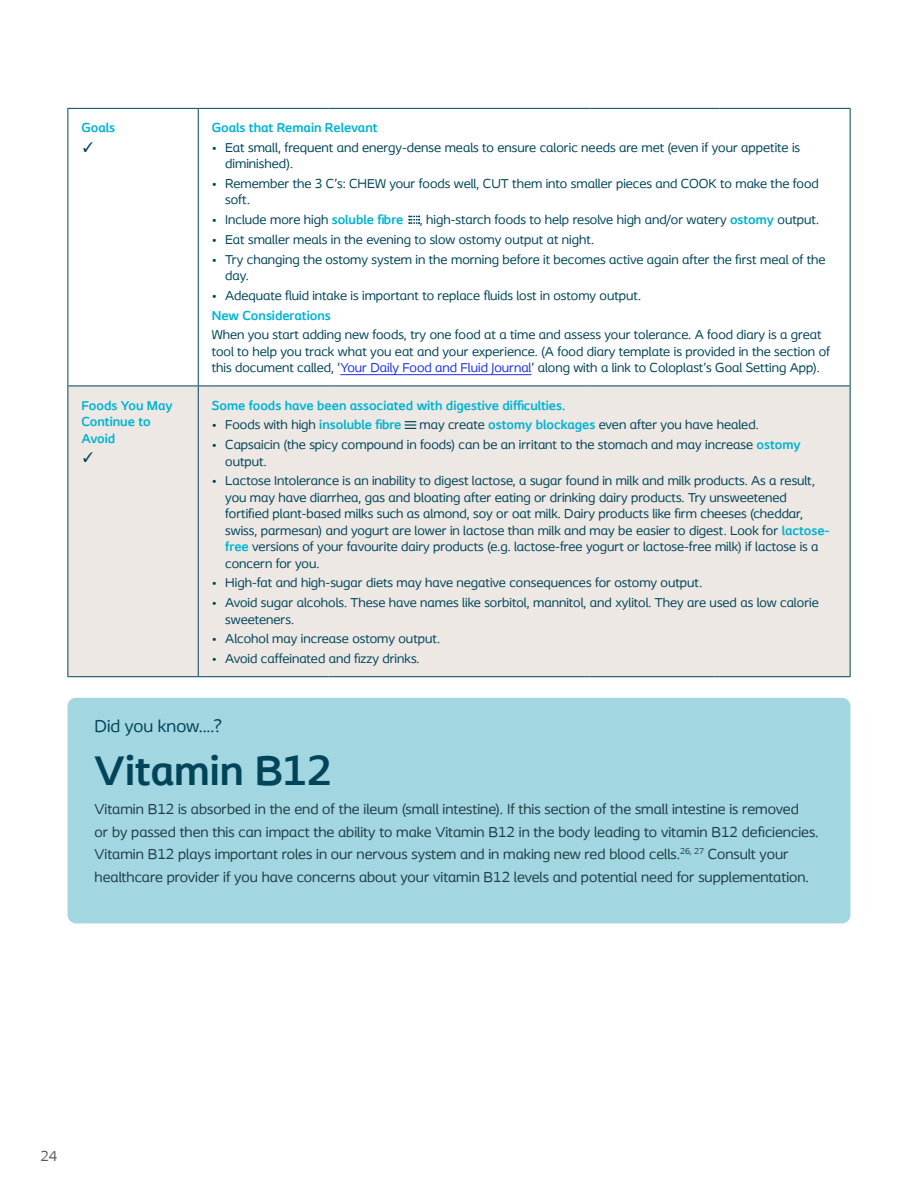
<style>
.page{position:relative;width:918px;height:1188px;background:#fff}
.page>*{position:absolute;margin:0;border:0;box-sizing:border-box;transform-origin:0 0}
.t1{font:700 43.5px "Coloplast";color:#004459}
.t2{font:18px "Coloplast";color:#004459}
.t3{font:15px/22.5px "Coloplast";color:#203d46}
.t4{font:15px "Coloplast";color:#58595b}
.t5{font:13.5px/16.5px "Coloplast";color:#004459}
.t6{font:700 13.5px/16.5px "Coloplast";color:#00b4d1}
.t7{font:13.5px "MS UI Gothic";color:#004459}
.s1{font-weight:700;color:#00b4d1}
.s2{color:#1f2fed}
</style>
<div class="page">
<div style="left:69px;top:387px;width:781px;height:289px;background:#ede8e3"></div>
<hr style="left:68px;top:108px;width:130px;height:1px;background:#004459">
<hr style="left:68px;top:109px;width:1px;height:277px;background:#004459">
<hr style="left:198px;top:108px;width:131px;height:1px;background:#004459">
<hr style="left:198px;top:109px;width:1px;height:277px;background:#004459">
<hr style="left:329px;top:108px;width:130px;height:1px;background:#004459">
<hr style="left:459px;top:108px;width:130px;height:1px;background:#004459">
<hr style="left:589px;top:108px;width:131px;height:1px;background:#004459">
<hr style="left:720px;top:108px;width:131px;height:1px;background:#004459">
<hr style="left:850px;top:109px;width:1px;height:277px;background:#004459">
<hr style="left:68px;top:386px;width:130px;height:1px;background:#004459">
<hr style="left:68px;top:386px;width:1px;height:290px;background:#004459">
<hr style="left:198px;top:386px;width:131px;height:1px;background:#004459">
<hr style="left:198px;top:386px;width:1px;height:290px;background:#004459">
<hr style="left:329px;top:386px;width:130px;height:1px;background:#004459">
<hr style="left:459px;top:386px;width:130px;height:1px;background:#004459">
<hr style="left:589px;top:386px;width:131px;height:1px;background:#004459">
<hr style="left:720px;top:386px;width:131px;height:1px;background:#004459">
<hr style="left:850px;top:386px;width:1px;height:290px;background:#004459">
<hr style="left:68px;top:676px;width:130px;height:1px;background:#004459">
<hr style="left:198px;top:676px;width:131px;height:1px;background:#004459">
<hr style="left:329px;top:676px;width:130px;height:1px;background:#004459">
<hr style="left:459px;top:676px;width:130px;height:1px;background:#004459">
<hr style="left:589px;top:676px;width:131px;height:1px;background:#004459">
<hr style="left:720px;top:676px;width:131px;height:1px;background:#004459">
<hr style="left:340px;top:374px;width:192px;height:1px;background:#1f2fed">
<svg style="left:409px;top:216px;width:11px;height:8px"></svg>
<svg style="left:405px;top:421px;width:11px;height:8px"></svg>
<div style="left:68px;top:698px;width:783px;height:225px;background:#a2d6e0;border-radius:9px"></div>
<p class="t6" style="left:81px;top:119px;width:35px">Goals</p>
<p class="t7" style="left:81px;top:140px;width:15px">✓</p>
<p class="t6" style="left:81px;top:397px;width:93px">Foods You May<br>Continue to<br>Avoid</p>
<p class="t7" style="left:81px;top:451px;width:15px">✓</p>
<p class="t6" style="left:212px;top:119px;width:167px">Goals that Remain Relevant</p>
<p class="t5" style="left:225px;top:139px;width:576px;text-indent:-14px">• Eat small, frequent and energy-dense meals to ensure caloric needs are met (even if your appetite is diminished).</p>
<p class="t5" style="left:225px;top:175px;width:595px;text-indent:-14px">• Remember the 3 C’s: CHEW your foods well, CUT them into smaller pieces and COOK to make the food soft.</p>
<p class="t5" style="left:212px;top:211px;width:609px">• Include more high <span class="s1">soluble fibre</span> , high-starch foods to help resolve high and/or watery <span class="s1">ostomy</span> output.</p>
<p class="t5" style="left:212px;top:231px;width:384px">• Eat smaller meals in the evening to slow ostomy output at night.</p>
<p class="t5" style="left:225px;top:251px;width:602px;text-indent:-14px">• Try changing the ostomy system in the morning before it becomes active again after the first meal of the day.</p>
<p class="t5" style="left:212px;top:287px;width:431px">• Adequate fluid intake is important to replace fluids lost in ostomy output.</p>
<p class="t6" style="left:212px;top:307px;width:120px">New Considerations</p>
<p class="t5" style="left:212px;top:327px;width:620px">When you start adding new foods, try one food at a time and assess your tolerance. A food diary is a great tool to help you track what you eat and your experience. (A food diary template is provided in the section of this document called, ‘<span class="s2">Your Daily Food and Fluid Journal</span>’ along with a link to Coloplast’s Goal Setting App).</p>
<p class="t6" style="left:212px;top:397px;width:355px">Some foods have been associated with digestive difficulties.</p>
<p class="t5" style="left:212px;top:416px;width:191px">• Foods with high <span class="s1">insoluble fibre</span></p>
<p class="t5" style="left:419px;top:416px;width:341px">may create <span class="s1">ostomy blockages</span> even after you have healed.</p>
<p class="t5" style="left:225px;top:436px;width:577px;text-indent:-14px">• Capsaicin (the spicy compound in foods) can be an irritant to the stomach and may increase <span class="s1">ostomy </span>output.</p>
<p class="t5" style="left:225px;top:472px;width:606px;text-indent:-14px">• Lactose Intolerance is an inability to digest lactose, a sugar found in milk and milk products. As a result, you may have diarrhea, gas and bloating after eating or drinking dairy products. Try unsweetened fortified plant-based milks such as almond, soy or oat milk. Dairy products like firm cheeses (cheddar, swiss, parmesan) and yogurt are lower in lactose than milk and may be easier to digest. Look for <span class="s1">lactose&shy;free</span> versions of your favourite dairy products (e.g. lactose-free yogurt or lactose-free milk) if lactose is a concern for you.</p>
<p class="t5" style="left:212px;top:575px;width:492px">• High-fat and high-sugar diets may have negative consequences for ostomy output.</p>
<p class="t5" style="left:225px;top:594px;width:595px;text-indent:-14px">• Avoid sugar alcohols. These have names like sorbitol, mannitol, and xylitol. They are used as low calorie sweeteners.</p>
<p class="t5" style="left:212px;top:631px;width:230px">• Alcohol may increase ostomy output.</p>
<p class="t5" style="left:212px;top:650px;width:209px">• Avoid caffeinated and fizzy drinks.</p>
<h2 class="t2" style="left:95px;top:716px;width:129px">Did you know....?</h2>
<h1 class="t1" style="left:95px;top:744px;width:239px">Vitamin B12</h1>
<p class="t3" style="left:95px;top:798px;width:726px">Vitamin B12 is absorbed in the end of the ileum (small intestine). If this section of the small intestine is removed<br>or by passed then this can impact the ability to make Vitamin B12 in the body leading to vitamin B12 deficiencies.<br>Vitamin B12 plays important roles in our nervous system and in making new red blood cells.<sup>26,</sup> <sup>27</sup> Consult your healthcare provider if you have concerns about your vitamin B12 levels and potential need for supplementation.</p>
<p class="t4" style="left:40px;top:1147px;width:18px">24</p>
</div>
